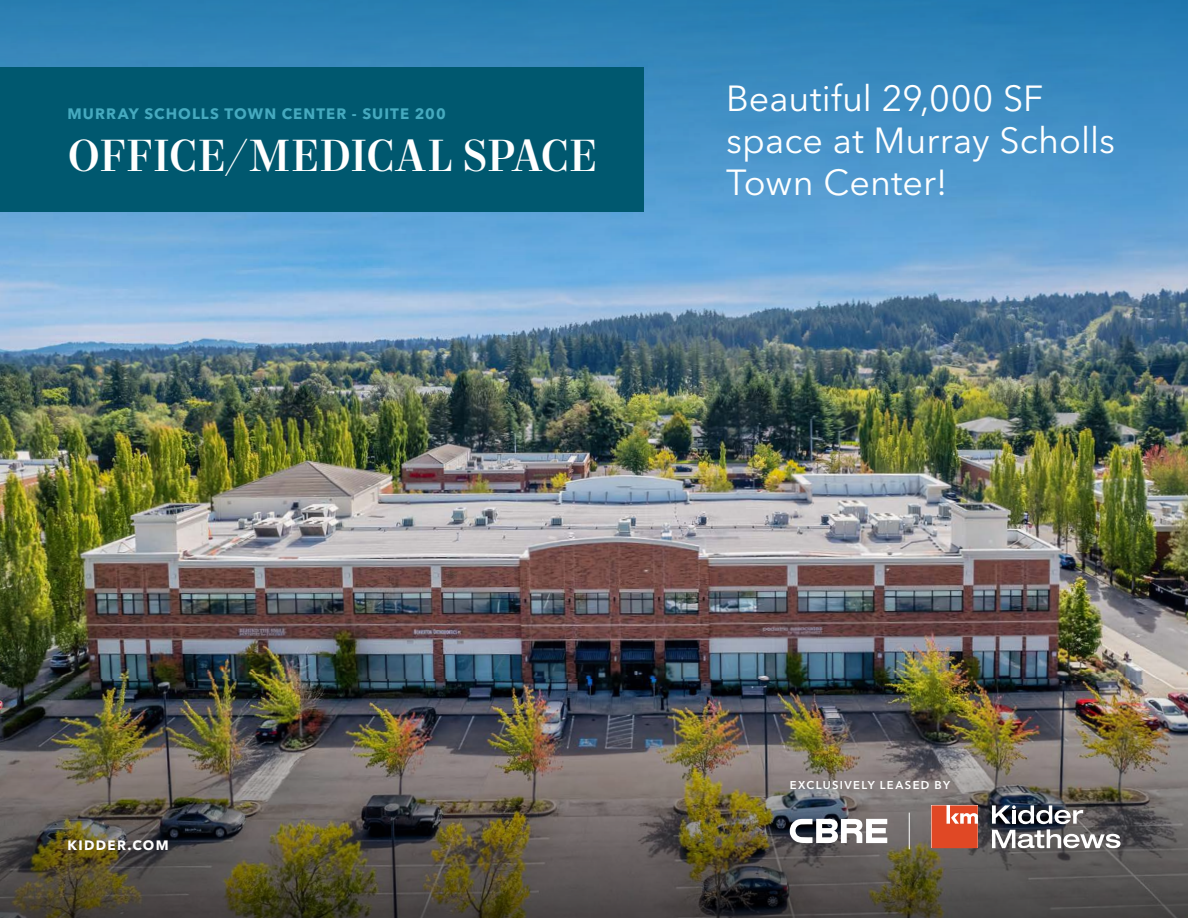
<style>
.page{position:relative;width:1188px;height:918px;background:#fff}
.page>*{position:absolute;margin:0;border:0;box-sizing:border-box;transform-origin:0 0}
.Property_Name_-_White_Custom-Feel-2{font:500 45px "Mort Modern 09";letter-spacing:-.01em;color:#fff}
.Callout_Text_-_White{font:36px/42px "Avenir Next LT Pro";color:#fff}
.Pre-Title_-_Alaskan_Blue{font:700 15px "Avenir Next LT Pro";letter-spacing:.07em;color:#46aabf}
.Property_URL_-_White{font:700 13.5px "Avenir Next LT Pro";letter-spacing:.095em;color:#fff}
.Picture_Label_-_White_2023{font:600 11.25px "Avenir Next LT Pro";letter-spacing:.12em;color:#fff}
</style>
<div class="page">
<img style="left:0;top:295px;width:1188px;height:384px">
<img style="left:0;top:679px;width:1188px;height:239px">
<svg style="left:0;top:0;width:1188px;height:295px;background:#4f97ca"></svg>
<div style="left:0;top:68px;width:644px;height:144px;background:#00586f"></div>
<svg style="left:992px;top:805px;width:128px;height:43px"></svg>
<svg style="left:932px;top:805px;width:46px;height:43px;background:#e35f41"></svg>
<hr style="left:909px;top:813px;width:1px;height:36px;background:#fff">
<svg style="left:790px;top:819px;width:97px;height:24px"></svg>
<p class="Pre-Title_-_Alaskan_Blue" style="left:68px;top:105px;width:380px">MURRAY SCHOLLS TOWN CENTER - SUITE 200</p>
<p class="Property_Name_-_White_Custom-Feel-2" style="left:68px;top:127px;width:531px">OFFICE/MEDICAL SPACE</p>
<p class="Callout_Text_-_White" style="left:726px;top:77px;width:391px">Beautiful 29,000 SF space at Murray Scholls<br>Town Center!</p>
<p class="Property_URL_-_White" style="left:68px;top:837px;width:103px">KIDDER.COM</p>
<p class="Picture_Label_-_White_2023" style="left:790px;top:778px;width:162px">EXCLUSIVELY LEASED BY</p>
</div>
